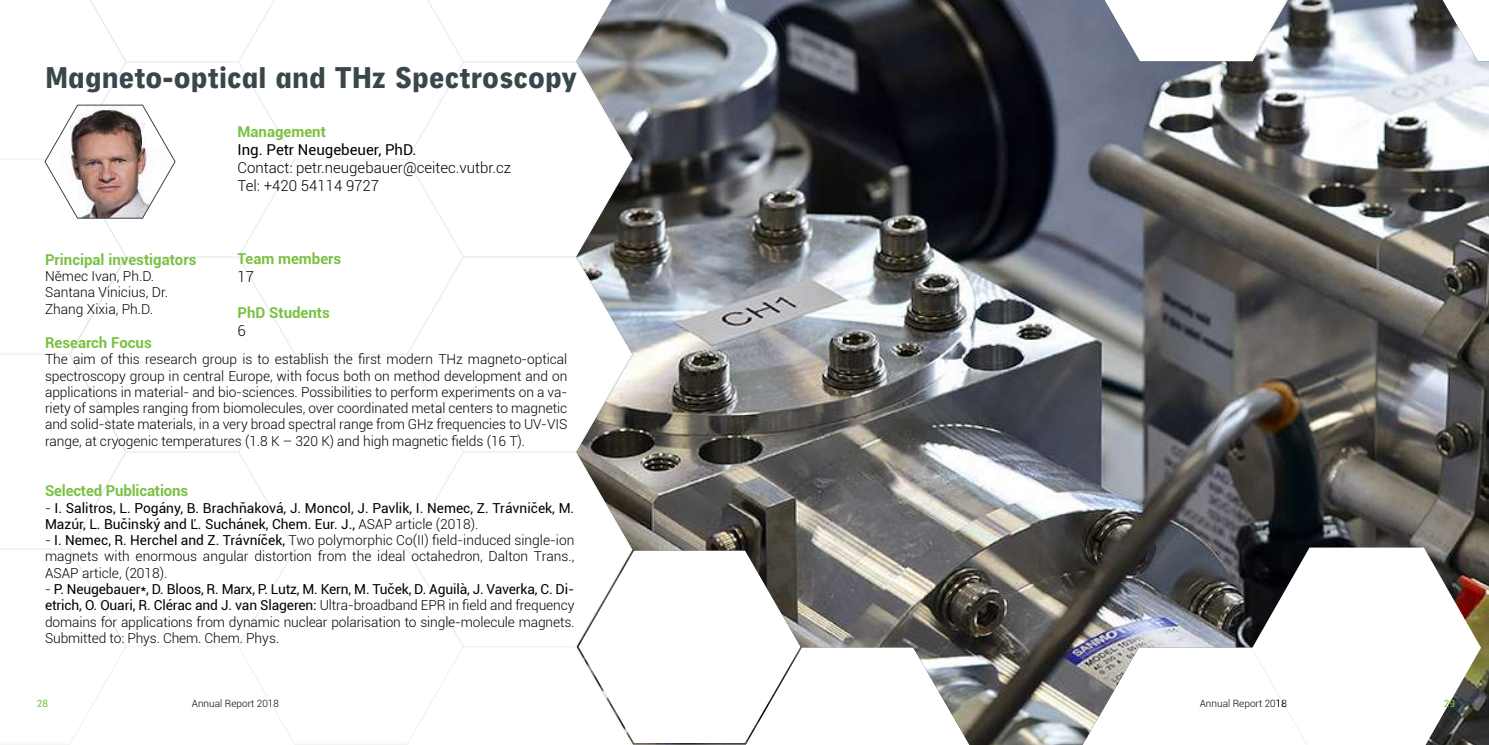
<style>
.page{position:relative;width:1489px;height:745px;background:#fff}
.page>*{position:absolute;margin:0;border:0;box-sizing:border-box;transform-origin:0 0}
.t1{font:900 31.25px "Neuzeit Grotesk Cond W01";letter-spacing:-.015em;color:#39464a}
.t2{font:700 15px "Roboto";color:#7ac143}
.t3{font:300 15px/18px "Roboto";color:#000}
.t4{font:15px "Roboto";color:#000}
.t5{font:300 13.75px/16.2px "Roboto";letter-spacing:-.005em;color:#000;text-align:justify}
.t6{font:13.75px/16.2px "Roboto";color:#000}
.t7{font:300 10px "Roboto";color:#000}
.t8{font:10px "Roboto";color:#7ac143}
.s1{font-weight:300}
.s2{font-weight:400}
</style>
<div class="page">
<svg style="left:127px;top:0;width:449px;height:744px"></svg>
<svg style="left:0;top:0;width:127px;height:744px"></svg>
<svg style="left:45px;top:105px;width:130px;height:113px"></svg>
<img style="left:576px;top:0;width:912px;height:744px">
<svg style="left:1250px;top:545px;width:232px;height:199px"></svg>
<h1 class="t1" style="left:45px;top:60px;width:534px">Magneto-optical and THz Spectroscopy</h1>
<p class="t2" style="left:237px;top:121px;width:90px">Management</p>
<p class="t4" style="left:237px;top:139px;width:180px">Ing. Petr Neugebeuer, PhD.</p>
<p class="t3" style="left:237px;top:158px;width:275px">Contact: petr.neugebauer@ceitec.vutbr.cz<br>Tel: +420 54114 9727</p>
<p class="t2" style="left:237px;top:248px;width:105px">Team members</p>
<p class="t3" style="left:237px;top:267px;width:18px">17</p>
<p class="t2" style="left:237px;top:302px;width:94px">PhD Students</p>
<p class="t3" style="left:237px;top:321px;width:10px">6</p>
<p class="t2" style="left:45px;top:249px;width:153px">Principal investigators</p>
<p class="t5" style="left:45px;top:267px;width:125px;text-align:left">Němec Ivan, Ph.D.<br>Santana Vinicius, Dr.<br>Zhang Xixia, Ph.D.</p>
<p class="t2" style="left:45px;top:332px;width:108px">Research Focus</p>
<p class="t5" style="left:45px;top:350px;width:524px">The aim of this research group is to establish the first modern THz magneto-optical spectroscopy group in central Europe, with focus both on method development and on applications in material- and bio-sciences. Possibilities to perform experiments on a va&shy;riety of samples ranging from biomolecules, over coordinated metal centers to magnetic and solid-state materials, in a very broad spectral range from GHz frequencies to UV-VIS range, at cryogenic temperatures (1.8 K – 320 K) and high magnetic fields (16 T).</p>
<p class="t2" style="left:45px;top:480px;width:145px">Selected Publications</p>
<p class="t6" style="left:45px;top:499px;width:531px"><span class="s1">-</span> I. Salitros, L. Pogány, B. Brachňaková, J. Moncol, J. Pavlik, I. Nemec, Z. Trávniček, M.<br>Mazúr, L. Bučinský and Ľ. Suchánek, Chem. Eur. J., <span class="s1">ASAP article (2018).</span></p>
<p class="t5" style="left:45px;top:531px;width:531px">- <span class="s2">I. Nemec, R. Herchel and Z. Trávníček,</span> Two polymorphic Co(II) field-induced single-ion magnets with enormous angular distortion from the ideal octahedron, Dalton Trans., ASAP article, (2018).</p>
<p class="t5" style="left:45px;top:580px;width:531px">- <span class="s2">P. Neugebauer*, D. Bloos, R. Marx, P. Lutz, M. Kern, M. Tuček, D. Aguilà, J. Vaverka, C. Di&shy;etrich, O. Ouari, R. Clérac and J. van Slageren:</span> Ultra-broadband EPR in field and frequency domains for applications from dynamic nuclear polarisation to single-molecule magnets.<br>Submitted to: Phys. Chem. Chem. Phys.</p>
<p class="t8" style="left:37px;top:696px;width:13px">28</p>
<p class="t7" style="left:192px;top:696px;width:89px">Annual Report 2018</p>
<p class="t7" style="left:1199px;top:696px;width:89px">Annual Report 2018</p>
<p class="t8" style="left:1443px;top:696px;width:13px">29</p>
</div>
